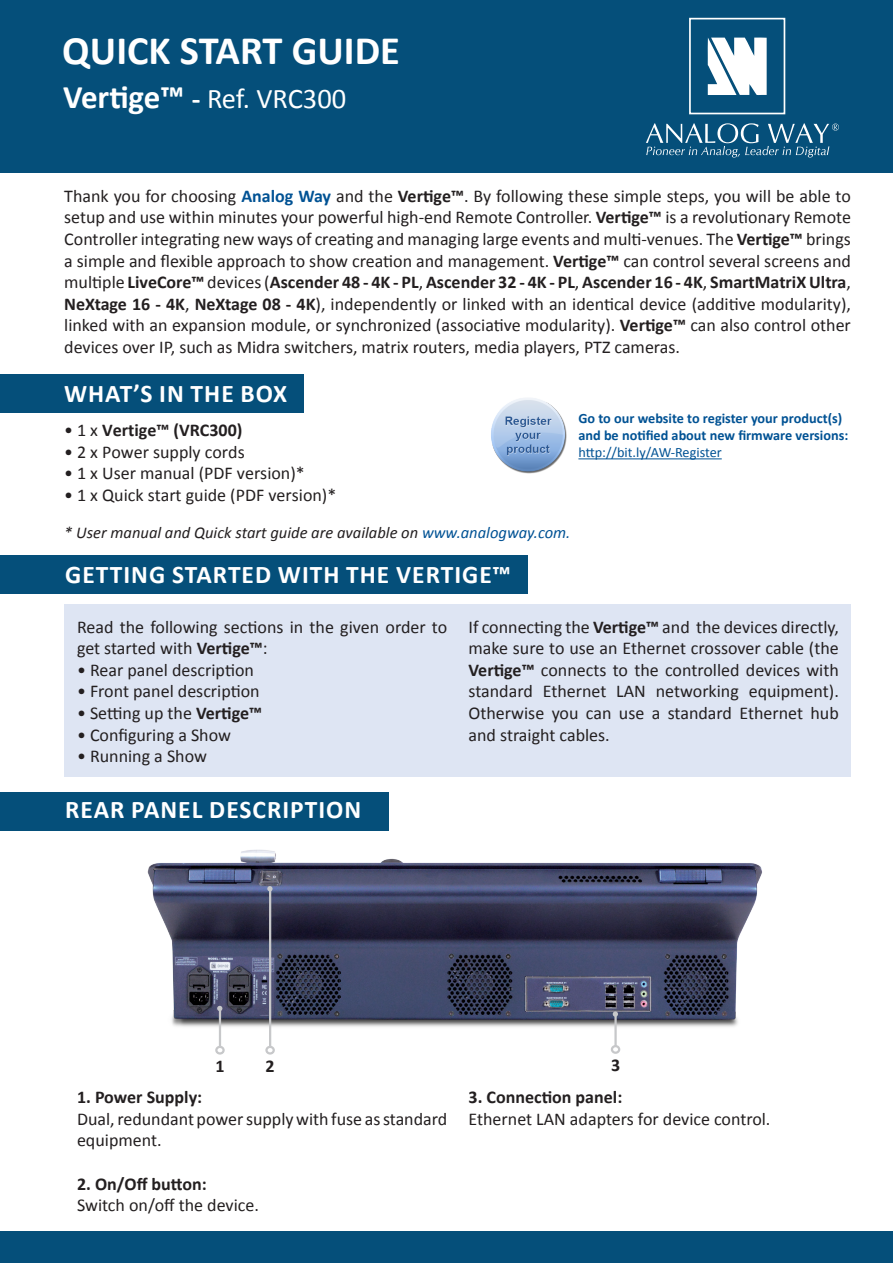
<style>
.page{position:relative;width:893px;height:1263px;background:#fff}
.page>*{position:absolute;margin:0;border:0;box-sizing:border-box;transform-origin:0 0}
.t1{font:700 40.5px "Calibri";color:#fff}
.t2{font:28.5px "Calibri";color:#fff}
.t3{font:700 25.5px "Calibri";letter-spacing:.04em;color:#fff}
.calibri-noir-12{font:18px/21.6px "Calibri";color:#231f20;text-align:justify}
.calibri-noir-12-2{font:700 18px "Calibri";color:#231f20}
.calibri-noir-12-3{font:italic 16.5px "Calibri";color:#231f20}
.t4{font:700 14.25px/17.1px "Calibri";color:#005294}
.t5{font:14.25px "Calibri";color:#005294}
.s1{font-weight:700;font-size:33px}
.s2{font-weight:700}
.s3{font-weight:700;color:#005294}
.s4{font-weight:400}
.s5{color:#005294}
</style>
<div class="page">
<div style="left:0;top:0;width:893px;height:172px;background:#054f7a"></div>
<div style="left:0;top:792px;width:389px;height:38px;background:#054f7a"></div>
<div style="left:0;top:1231px;width:893px;height:32px;background:#054f7a"></div>
<div style="left:64px;top:605px;width:787px;height:172px;background:#dee5f3"></div>
<img style="left:147px;top:849px;width:615px;height:194px">
<hr style="left:219px;top:1008px;width:2px;height:39px;background:#c7c8ca">
<div style="left:215px;top:1046px;width:10px;height:8px;border:2px solid #c7c8ca;border-radius:50%"></div>
<svg style="left:217px;top:1006px;width:5px;height:5px"></svg>
<hr style="left:269px;top:889px;width:2px;height:158px;background:#c7c8ca">
<div style="left:265px;top:1046px;width:10px;height:8px;border:2px solid #c7c8ca;border-radius:50%"></div>
<svg style="left:267px;top:886px;width:6px;height:5px"></svg>
<hr style="left:614px;top:1014px;width:3px;height:32px;background:#c7c8ca">
<div style="left:611px;top:1045px;width:9px;height:9px;border:2px solid #c7c8ca;border-radius:50%"></div>
<svg style="left:613px;top:1011px;width:5px;height:6px"></svg>
<img style="left:491px;top:398px;width:76px;height:76px">
<hr style="left:578px;top:458px;width:144px;height:1px;background:#005294">
<div style="left:1px;top:374px;width:303px;height:38px;background:#054f7a"></div>
<div style="left:1px;top:555px;width:527px;height:39px;background:#054f7a"></div>
<svg style="left:707px;top:37px;width:60px;height:58px;background:#d5e1e8"></svg>
<div style="left:689px;top:18px;width:96px;height:96px;border:2px solid #fff"></div>
<svg style="left:646px;top:123px;width:193px;height:35px"></svg>
<p class="t1" style="left:62px;top:24px;width:339px">QUICK START GUIDE</p>
<p class="t2" style="left:63px;top:80px;width:285px"><span class="s1">Vertige™</span> <span class="s2">-</span> Ref. VRC300</p>
<p class="calibri-noir-12" style="left:64px;top:185px;width:788px">Thank you for choosing <span class="s3">Analog Way</span> and the <span class="s2">Vertige™</span>. By following these simple steps, you will be able to setup and use within minutes your powerful high-end Remote Controller. <span class="s2">Vertige™</span> is a revolutionary Remote Controller integrating new ways of creating and managing large events and multi-venues. The <span class="s2">Vertige™</span> brings a simple and flexible approach to show creation and management. <span class="s2">Vertige™</span> can control several screens and multiple <span class="s2">LiveCore™</span> devices (<span class="s2">Ascender 48 - 4K - PL</span>, <span class="s2">Ascender 32 - 4K - PL</span>, <span class="s2">Ascender 16 - 4K</span>, <span class="s2">SmartMatriX Ultra</span>, <span class="s2">NeXtage 16 - 4K</span>, <span class="s2">NeXtage 08 - 4K</span>), independently or linked with an identical device (additive modularity), linked with an expansion module, or synchronized (associative modularity). <span class="s2">Vertige™</span> can also control other devices over IP, such as Midra switchers, matrix routers, media players, PTZ cameras.</p>
<p class="t3" style="left:64px;top:377px;width:225px">WHAT’S IN THE BOX</p>
<p class="calibri-noir-12-2" style="left:64px;top:419px;width:180px"><span class="s4">• 1 x</span> Vertige™ (VRC300)</p>
<p class="calibri-noir-12" style="left:64px;top:441px;width:182px">• 2 x Power supply cords</p>
<p class="calibri-noir-12" style="left:64px;top:462px;width:242px">• 1 x User manual (PDF version)*</p>
<p class="calibri-noir-12" style="left:64px;top:484px;width:274px">• 1 x Quick start guide (PDF version)*</p>
<p class="calibri-noir-12-3" style="left:64px;top:522px;width:508px">* User manual and Quick start guide are available on <span class="s5">www.analogway.com.</span></p>
<p class="t3" style="left:65px;top:558px;width:447px">GETTING STARTED WITH THE VERTIGE™</p>
<p class="t4" style="left:578px;top:410px;width:271px">Go to our website to register your product(s) and be notified about new firmware versions:</p>
<p class="t5" style="left:578px;top:443px;width:145px">http://bit.ly/AW-Register</p>
<p class="calibri-noir-12" style="left:77px;top:616px;width:372px">Read the following sections in the given order to get started with <span class="s2">Vertige™</span>:</p>
<p class="calibri-noir-12" style="left:77px;top:659px;width:178px">• Rear panel description</p>
<p class="calibri-noir-12" style="left:77px;top:681px;width:184px">• Front panel description</p>
<p class="calibri-noir-12" style="left:77px;top:702px;width:187px">• Setting up the <span class="s2">Vertige™</span></p>
<p class="calibri-noir-12" style="left:77px;top:724px;width:156px">• Configuring a Show</p>
<p class="calibri-noir-12" style="left:77px;top:745px;width:132px">• Running a Show</p>
<p class="t3" style="left:65px;top:793px;width:297px">REAR PANEL DESCRIPTION</p>
<p class="calibri-noir-12" style="left:469px;top:616px;width:372px">If connecting the <span class="s2">Vertige™</span> and the devices directly, make sure to use an Ethernet crossover cable (the <span class="s2">Vertige™</span> connects to the controlled devices with standard Ethernet LAN networking equipment).<br>Otherwise you can use a standard Ethernet hub and straight cables.</p>
<p class="calibri-noir-12-2" style="left:215px;top:1054px;width:11px">1</p>
<p class="calibri-noir-12-2" style="left:266px;top:1054px;width:11px">2</p>
<p class="calibri-noir-12-2" style="left:611px;top:1053px;width:11px">3</p>
<p class="calibri-noir-12-2" style="left:77px;top:1086px;width:127px">1. Power Supply:</p>
<p class="calibri-noir-12" style="left:77px;top:1108px;width:372px">Dual, redundant power supply with fuse as standard equipment.</p>
<p class="calibri-noir-12-2" style="left:77px;top:1172px;width:131px">2. On/Off button:</p>
<p class="calibri-noir-12" style="left:77px;top:1194px;width:183px">Switch on/off the device.</p>
<p class="calibri-noir-12-2" style="left:469px;top:1086px;width:155px">3. Connection panel:</p>
<p class="calibri-noir-12" style="left:469px;top:1108px;width:303px">Ethernet LAN adapters for device control.</p>
</div>
